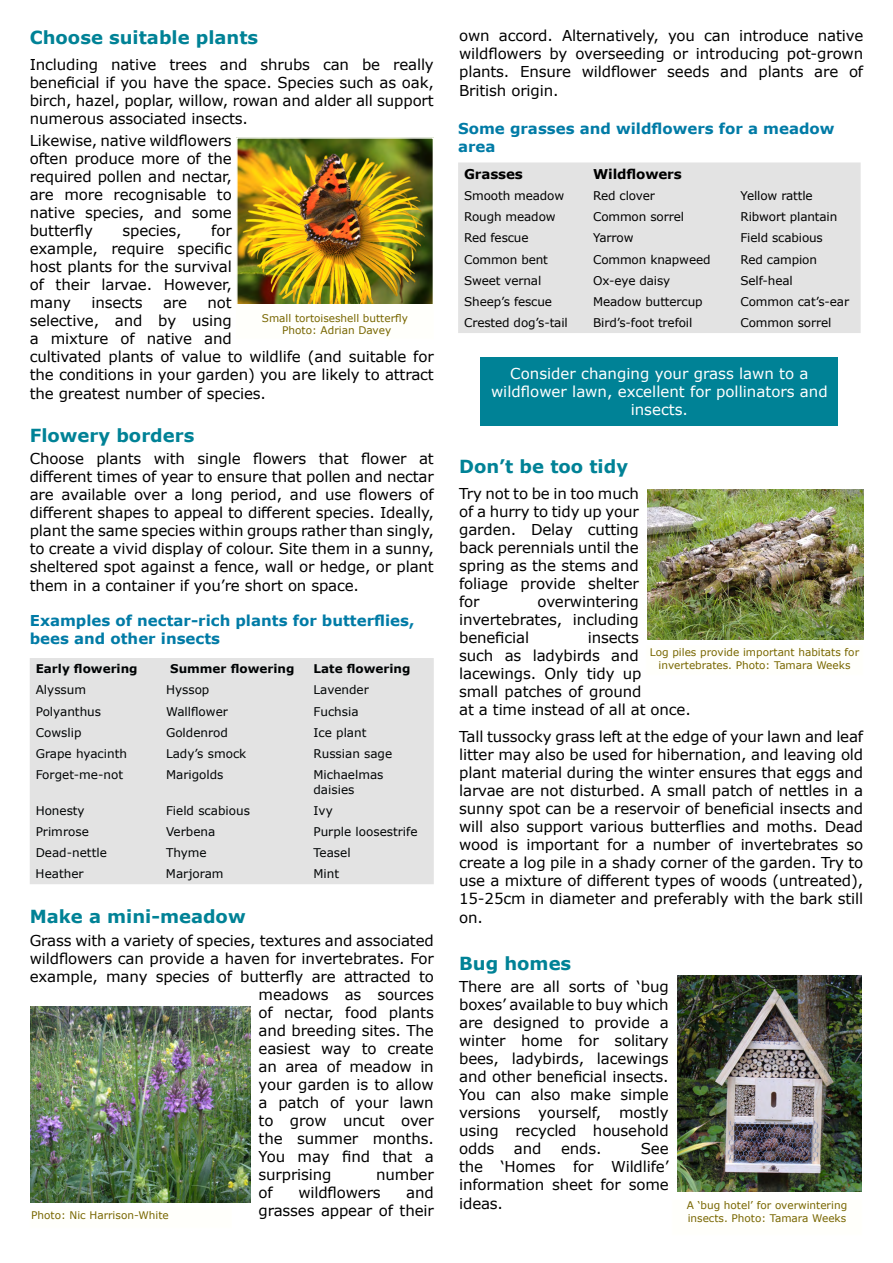
<style>
.page{position:relative;width:893px;height:1263px;background:#fff}
.page>*{position:absolute;margin:0;border:0;box-sizing:border-box;transform-origin:0 0}
.t1{font:700 18px "Verdana";color:#008296}
.t2{font:15px/18px "Verdana";letter-spacing:-.01em;color:#000;text-align:justify}
.t3{font:700 15px/18px "Verdana";color:#007ba6}
.t4{font:15px/18px "Verdana";color:#fff;text-align:center}
.t5{font:700 13.5px "Verdana";letter-spacing:-.01em;color:#000}
.t6{font:12px "Verdana";letter-spacing:-.01em;color:#000}
.t7{font:12px/14.4px "Verdana";color:#000304}
.t8{font:700 12px "Verdana";color:#000304}
.t9{font:10.5px/12.6px "Verdana";color:#786600;text-align:center}
</style>
<div class="page">
<div style="left:237px;top:307px;width:196px;height:31px;background:#fffffb"></div>
<img style="left:239px;top:140px;width:192px;height:164px">
<div style="left:236px;top:137px;width:198px;height:172px;border:2px solid #fffffc"></div>
<img style="left:647px;top:489px;width:216px;height:151px">
<div style="left:647px;top:646px;width:215px;height:28px;background:#fffffb"></div>
<img style="left:30px;top:1006px;width:220px;height:196px">
<div style="left:31px;top:1208px;width:200px;height:19px;background:#fffffb"></div>
<img style="left:677px;top:975px;width:184px;height:216px">
<div style="left:673px;top:1200px;width:188px;height:34px;background:#fffffb"></div>
<div style="left:30px;top:658px;width:404px;height:226px;background:#e3e3e3"></div>
<div style="left:458px;top:162px;width:403px;height:171px;background:#e3e3e3"></div>
<div style="left:481px;top:357px;width:357px;height:68px;background:#008296"></div>
<p class="t2" style="left:459px;top:26px;width:406px">own accord. Alternatively, you can introduce native wildflowers by overseeding or introducing pot-grown plants. Ensure wildflower seeds and plants are of British origin.</p>
<p class="t1" style="left:30px;top:24px;width:230px">Choose suitable plants</p>
<p class="t2" style="left:30px;top:55px;width:406px">Including native trees and shrubs can be really beneficial if you have the space. Species such as oak, birch, hazel, poplar, willow, rowan and alder all support numerous associated insects.</p>
<p class="t2" style="left:30px;top:132px;width:204px">Likewise, native wildflowers often produce more of the required pollen and nectar, are more recognisable to native species, and some butterfly</p>
<p class="t3" style="left:458px;top:119px;width:378px">Some grasses and wildflowers for a meadow area</p>
<p class="t5" style="left:464px;top:164px;width:60px">Grasses</p>
<p class="t5" style="left:593px;top:164px;width:90px">Wildflowers</p>
<p class="t6" style="left:464px;top:187px;width:102px">Smooth meadow</p>
<p class="t6" style="left:593px;top:187px;width:63px">Red clover</p>
<p class="t6" style="left:740px;top:187px;width:74px">Yellow rattle</p>
<p class="t6" style="left:464px;top:209px;width:93px">Rough meadow</p>
<p class="t6" style="left:593px;top:209px;width:92px">Common sorrel</p>
<p class="t6" style="left:740px;top:209px;width:98px">Ribwort plantain</p>
<p class="t6" style="left:464px;top:230px;width:66px">Red fescue</p>
<p class="t6" style="left:593px;top:230px;width:42px">Yarrow</p>
<p class="t6" style="left:740px;top:230px;width:84px">Field scabious</p>
<p class="t6" style="left:464px;top:251px;width:85px">Common bent</p>
<p class="t6" style="left:593px;top:251px;width:119px">Common knapweed</p>
<p class="t6" style="left:740px;top:251px;width:78px">Red campion</p>
<p class="t6" style="left:464px;top:272px;width:79px">Sweet vernal</p>
<p class="t6" style="left:593px;top:272px;width:79px">Ox-eye daisy</p>
<p class="t6" style="left:740px;top:272px;width:54px">Self-heal</p>
<p class="t6" style="left:464px;top:293px;width:89px">Sheep’s fescue</p>
<p class="t6" style="left:593px;top:293px;width:111px">Meadow buttercup</p>
<p class="t6" style="left:740px;top:293px;width:110px">Common cat’s-ear</p>
<p class="t6" style="left:464px;top:314px;width:105px">Crested dog’s-tail</p>
<p class="t6" style="left:593px;top:314px;width:101px">Bird’s-foot trefoil</p>
<p class="t6" style="left:740px;top:314px;width:92px">Common sorrel</p>
<p class="t4" style="left:491px;top:364px;width:338px">Consider changing your grass lawn to a wildflower lawn, excellent for pollinators and insects.</p>
<p class="t2" style="left:30px;top:222px;width:204px;text-indent:182px">for example, require specific host plants for the survival of their larvae. However, many</p>
<p class="t2" style="left:123px;top:222px;width:61px">species,</p>
<p class="t2" style="left:92px;top:294px;width:52px">insects</p>
<p class="t2" style="left:163px;top:294px;width:26px">are</p>
<p class="t2" style="left:30px;top:294px;width:406px;text-align:left;text-indent:178px">not<br>selective, and by using<br>a mixture of native and<br>cultivated plants of value to wildlife (and suitable for the conditions in your garden) you are likely to attract the greatest number of species.</p>
<p class="t1" style="left:30px;top:423px;width:166px">Flowery borders</p>
<p class="t2" style="left:30px;top:450px;width:406px">Choose plants with single flowers that flower at different times of year to ensure that pollen and nectar are available over a long period, and use flowers of different shapes to appeal to different species. Ideally, plant the same species within groups rather than singly, to create a vivid display of colour. Site them in a sunny, sheltered spot against a fence, wall or hedge, or plant them in a container if you’re short on space.</p>
<p class="t9" style="left:262px;top:311px;width:148px">Small tortoiseshell butterfly<br>Photo: Adrian Davey</p>
<p class="t1" style="left:459px;top:453px;width:170px">Don’t be too tidy</p>
<p class="t2" style="left:459px;top:484px;width:181px">Try not to be in too much of a hurry to tidy up your garden. Delay cutting back perennials until the spring as the stems and foliage provide shelter for</p>
<p class="t2" style="left:459px;top:592px;width:181px;text-indent:78px">overwintering invertebrates, including beneficial</p>
<p class="t3" style="left:30px;top:611px;width:386px">Examples of nectar-rich plants for butterflies, bees and other insects</p>
<p class="t8" style="left:36px;top:660px;width:103px">Early flowering</p>
<p class="t8" style="left:170px;top:660px;width:126px">Summer flowering</p>
<p class="t8" style="left:314px;top:660px;width:98px">Late flowering</p>
<p class="t7" style="left:36px;top:683px;width:52px">Alyssum</p>
<p class="t7" style="left:166px;top:683px;width:45px">Hyssop</p>
<p class="t7" style="left:314px;top:683px;width:57px">Lavender</p>
<p class="t7" style="left:36px;top:704px;width:67px">Polyanthus</p>
<p class="t7" style="left:166px;top:704px;width:63px">Wallflower</p>
<p class="t7" style="left:314px;top:704px;width:47px">Fuchsia</p>
<p class="t7" style="left:36px;top:725px;width:47px">Cowslip</p>
<p class="t7" style="left:166px;top:725px;width:63px">Goldenrod</p>
<p class="t7" style="left:314px;top:725px;width:54px">Ice plant</p>
<p class="t7" style="left:36px;top:746px;width:93px">Grape hyacinth</p>
<p class="t7" style="left:166px;top:746px;width:82px">Lady’s smock</p>
<p class="t7" style="left:314px;top:746px;width:80px">Russian sage</p>
<p class="t7" style="left:36px;top:767px;width:89px">Forget-me-not</p>
<p class="t7" style="left:166px;top:767px;width:59px">Marigolds</p>
<p class="t7" style="left:313px;top:767px;width:72px">Michaelmas daisies</p>
<p class="t7" style="left:36px;top:803px;width:51px">Honesty</p>
<p class="t7" style="left:166px;top:803px;width:85px">Field scabious</p>
<p class="t7" style="left:313px;top:803px;width:21px">Ivy</p>
<p class="t7" style="left:36px;top:824px;width:55px">Primrose</p>
<p class="t7" style="left:166px;top:824px;width:51px">Verbena</p>
<p class="t7" style="left:313px;top:824px;width:106px">Purple loosestrife</p>
<p class="t7" style="left:36px;top:845px;width:73px">Dead-nettle</p>
<p class="t7" style="left:166px;top:845px;width:42px">Thyme</p>
<p class="t7" style="left:313px;top:845px;width:39px">Teasel</p>
<p class="t7" style="left:36px;top:866px;width:49px">Heather</p>
<p class="t7" style="left:166px;top:866px;width:59px">Marjoram</p>
<p class="t7" style="left:313px;top:866px;width:27px">Mint</p>
<p class="t2" style="left:459px;top:628px;width:233px;text-align:left;text-indent:129px">insects<br>such as ladybirds and lacewings. Only tidy up<br>small patches of ground<br>at a time instead of all at once.</p>
<p class="t2" style="left:459px;top:727px;width:406px">Tall tussocky grass left at the edge of your lawn and leaf litter may also be used for hibernation, and leaving old plant material during the winter ensures that eggs and larvae are not disturbed. A small patch of nettles in a sunny spot can be a reservoir of beneficial insects and will also support various butterflies and moths. Dead wood is important for a number of invertebrates so create a log pile in a shady corner of the garden. Try to use a mixture of different types of woods (untreated), 15-25cm in diameter and preferably with the bark still on.</p>
<p class="t1" style="left:459px;top:950px;width:114px">Bug homes</p>
<p class="t2" style="left:459px;top:977px;width:211px">There are all sorts of ‘bug boxes’ available to buy which are designed to provide a winter home for solitary bees, ladybirds, lacewings and other beneficial insects.<br>You can also make simple versions yourself, mostly using recycled household odds</p>
<p class="t9" style="left:650px;top:646px;width:211px">Log piles provide important habitats for invertebrates. Photo: Tamara Weeks</p>
<p class="t1" style="left:30px;top:904px;width:217px">Make a mini-meadow</p>
<p class="t2" style="left:30px;top:931px;width:406px">Grass with a variety of species, textures and associated</p>
<p class="t2" style="left:30px;top:949px;width:406px">wildflowers can provide a haven for invertebrates. For</p>
<p class="t2" style="left:30px;top:967px;width:406px">example, many species of butterfly are attracted to</p>
<p class="t2" style="left:259px;top:985px;width:177px">meadows as sources</p>
<p class="t2" style="left:259px;top:1003px;width:177px">of nectar, food plants</p>
<p class="t2" style="left:259px;top:1021px;width:177px">and breeding sites. The</p>
<p class="t2" style="left:259px;top:1039px;width:177px">easiest way to create</p>
<p class="t2" style="left:259px;top:1057px;width:177px">an area of meadow in</p>
<p class="t2" style="left:259px;top:1075px;width:177px">your garden is to allow</p>
<p class="t2" style="left:259px;top:1093px;width:177px">a patch of your lawn</p>
<p class="t2" style="left:259px;top:1111px;width:177px">to grow uncut over</p>
<p class="t2" style="left:259px;top:1129px;width:177px">the summer months.</p>
<p class="t2" style="left:259px;top:1147px;width:177px">You may find that a</p>
<p class="t2" style="left:259px;top:1165px;width:74px">surprising</p>
<p class="t2" style="left:376px;top:1165px;width:59px">number</p>
<p class="t2" style="left:259px;top:1183px;width:16px">of</p>
<p class="t2" style="left:298px;top:1183px;width:84px">wildflowers</p>
<p class="t2" style="left:514px;top:1139px;width:29px">and</p>
<p class="t2" style="left:561px;top:1139px;width:42px">ends.</p>
<p class="t2" style="left:459px;top:1139px;width:211px;text-indent:182px">See the ‘Homes for Wildlife’ information sheet for some ideas.</p>
<p class="t2" style="left:259px;top:1183px;width:177px;text-align:right">and<br>grasses appear of their</p>
<p class="t9" style="left:31px;top:1208px;width:139px">Photo: Nic Harrison-White</p>
<p class="t9" style="left:687px;top:1199px;width:162px;text-align:left">A ‘bug hotel’ for overwintering insects. Photo: Tamara Weeks</p>
</div>
